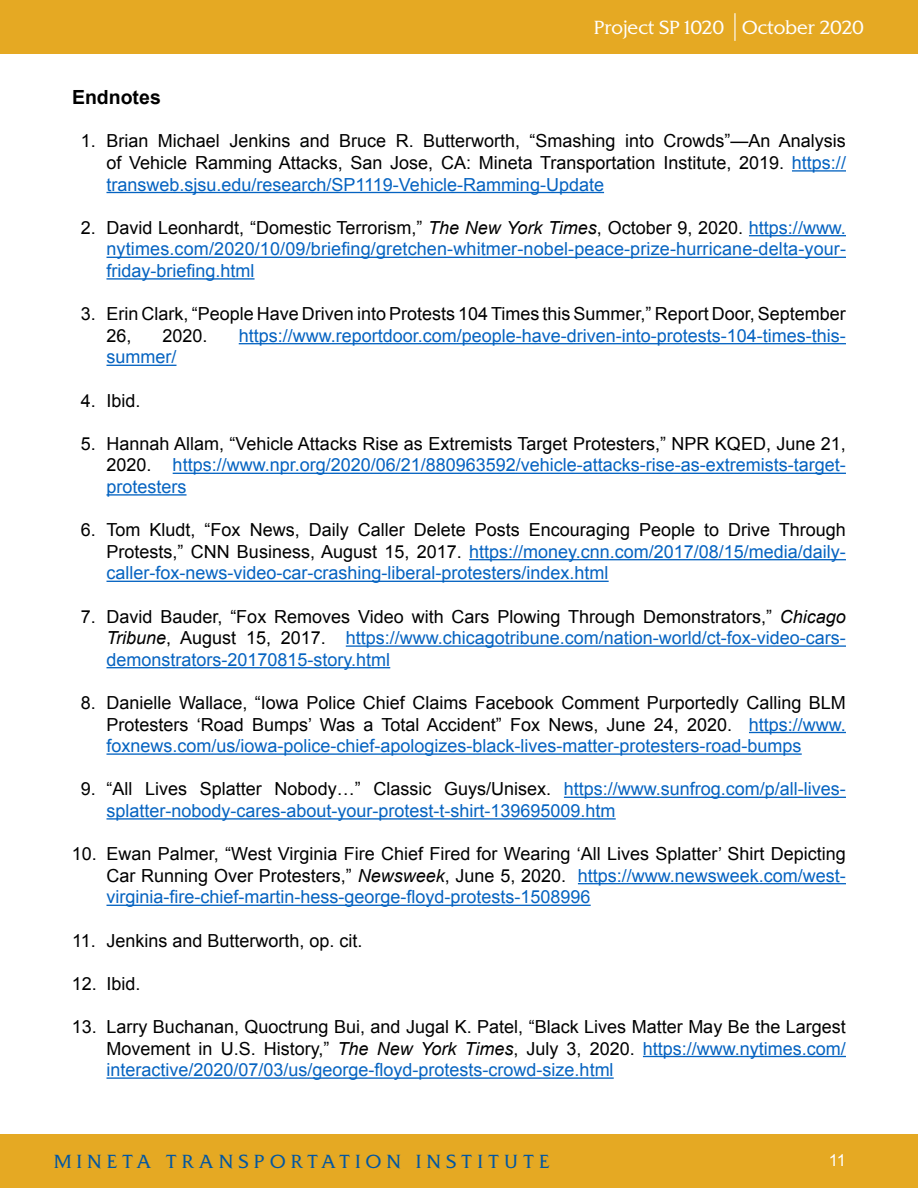
<style>
.page{position:relative;width:918px;height:1188px;background:#fff}
.page>*{position:absolute;margin:0;border:0;box-sizing:border-box;transform-origin:0 0}
.t1{font:700 19.5px "Arial";color:#000}
.t2{font:18px/21.6px "Arial";color:#000;text-align:justify}
.t3{font:18px/21.6px "Arial";color:#0563c1;text-align:justify}
.t4{font:300 18px "SJSU Spartan";letter-spacing:.3em;color:#0056a2}
.t5{font:300 18px "SJSU Spartan";color:#fff}
.t6{font:16.5px "Arial";color:#fff}
.s1{color:#0563c1}
.s2{color:#000}
.s3{font-style:italic;color:#000}
.s4{font-style:italic}
</style>
<div class="page">
<div style="left:0;top:1134px;width:918px;height:54px;background:#e5a923"></div>
<div style="left:0;top:0;width:918px;height:54px;background:#e5a923"></div>
<hr style="left:734px;top:13px;width:2px;height:28px;background:#fff">
<hr style="left:792px;top:170px;width:54px;height:2px;background:#0563c1">
<hr style="left:106px;top:192px;width:498px;height:1px;background:#0563c1">
<hr style="left:749px;top:235px;width:97px;height:1px;background:#0563c1">
<hr style="left:106px;top:257px;width:740px;height:1px;background:#0563c1">
<hr style="left:106px;top:278px;width:149px;height:2px;background:#0563c1">
<hr style="left:239px;top:343px;width:607px;height:1px;background:#0563c1">
<hr style="left:106px;top:365px;width:71px;height:1px;background:#0563c1">
<hr style="left:173px;top:473px;width:673px;height:1px;background:#0563c1">
<hr style="left:106px;top:494px;width:81px;height:2px;background:#0563c1">
<hr style="left:469px;top:559px;width:377px;height:1px;background:#0563c1">
<hr style="left:106px;top:581px;width:503px;height:1px;background:#0563c1">
<hr style="left:346px;top:645px;width:500px;height:2px;background:#0563c1">
<hr style="left:106px;top:667px;width:284px;height:1px;background:#0563c1">
<hr style="left:749px;top:732px;width:97px;height:1px;background:#0563c1">
<hr style="left:106px;top:753px;width:696px;height:2px;background:#0563c1">
<hr style="left:564px;top:797px;width:282px;height:1px;background:#0563c1">
<hr style="left:106px;top:818px;width:510px;height:2px;background:#0563c1">
<hr style="left:578px;top:883px;width:268px;height:1px;background:#0563c1">
<hr style="left:106px;top:905px;width:485px;height:1px;background:#0563c1">
<hr style="left:643px;top:1056px;width:203px;height:1px;background:#0563c1">
<hr style="left:106px;top:1077px;width:508px;height:2px;background:#0563c1">
<p class="t5" style="left:594px;top:16px;width:271px">Project SP 1020 October 2020</p>
<p class="t1" style="left:72px;top:85px;width:90px">Endnotes</p>
<p class="t2" style="left:106px;top:130px;width:741px;text-indent:-26px">1. Brian Michael Jenkins and Bruce R. Butterworth, “Smashing into Crowds”—An Analysis of Vehicle Ramming Attacks, San Jose, CA: Mineta Transportation Institute, 2019. <span class="s1">https:// transweb.sjsu.edu/research/SP1119-Vehicle-Ramming-Update</span></p>
<p class="t3" style="left:106px;top:217px;width:741px;text-indent:-26px"><span class="s2">2. David Leonhardt, “Domestic Terrorism,”</span> <span class="s3">The New York Times</span><span class="s2">, October 9, 2020.</span> https://www. nytimes.com/2020/10/09/briefing/gretchen-whitmer-nobel-peace-prize-hurricane-delta-your&shy;friday-briefing.html</p>
<p class="t2" style="left:106px;top:303px;width:741px;text-indent:-26px">3. Erin Clark, “People Have Driven into Protests 104 Times this Summer,” Report Door, September<br>26,</p>
<p class="t2" style="left:163px;top:325px;width:47px">2020.</p>
<p class="t3" style="left:239px;top:325px;width:609px">https://www.reportdoor.com/people-have-driven-into-protests-104-times-this-</p>
<p class="t3" style="left:106px;top:346px;width:72px">summer/</p>
<p class="t2" style="left:81px;top:390px;width:61px">4. Ibid.</p>
<p class="t3" style="left:106px;top:433px;width:741px;text-indent:-26px"><span class="s2">5. Hannah Allam, “Vehicle Attacks Rise as Extremists Target Protesters,” NPR KQED, June 21, 2020.</span> https://www.npr.org/2020/06/21/880963592/vehicle-attacks-rise-as-extremists-target&shy;protesters</p>
<p class="t2" style="left:106px;top:519px;width:741px;text-indent:-26px">6. Tom Kludt, “Fox News, Daily Caller Delete Posts Encouraging People to Drive Through Protests,” CNN Business, August 15, 2017. <span class="s1">https://money.cnn.com/2017/08/15/media/daily&shy;caller-fox-news-video-car-crashing-liberal-protesters/index.html</span></p>
<p class="t3" style="left:106px;top:606px;width:741px;text-indent:-25px"><span class="s2">7. David Bauder, “Fox Removes Video with Cars Plowing Through Demonstrators,”</span> <span class="s3">Chicago Tribune</span><span class="s2">, August 15, 2017.</span> https://www.chicagotribune.com/nation-world/ct-fox-video-cars&shy;demonstrators-20170815-story.html</p>
<p class="t2" style="left:106px;top:692px;width:741px;text-indent:-26px">8. Danielle Wallace, “Iowa Police Chief Claims Facebook Comment Purportedly Calling BLM Protesters ‘Road Bumps’ Was a Total Accident” Fox News, June 24, 2020. <span class="s1">https://www. foxnews.com/us/iowa-police-chief-apologizes-black-lives-matter-protesters-road-bumps</span></p>
<p class="t3" style="left:106px;top:778px;width:741px;text-indent:-26px"><span class="s2">9. “All Lives Splatter Nobody…” Classic Guys/Unisex.</span> https://www.sunfrog.com/p/all-lives&shy;splatter-nobody-cares-about-your-protest-t-shirt-139695009.htm</p>
<p class="t2" style="left:106px;top:843px;width:741px;text-indent:-35px">10. Ewan Palmer, “West Virginia Fire Chief Fired for Wearing ‘All Lives Splatter’ Shirt Depicting Car Running Over Protesters,” <span class="s4">Newsweek</span>, June 5, 2020. <span class="s1">https://www.newsweek.com/west&shy;virginia-fire-chief-martin-hess-george-floyd-protests-1508996</span></p>
<p class="t2" style="left:72px;top:930px;width:292px">11. Jenkins and Butterworth, op. cit.</p>
<p class="t2" style="left:72px;top:973px;width:70px">12. Ibid.</p>
<p class="t2" style="left:106px;top:1016px;width:741px;text-indent:-35px">13. Larry Buchanan, Quoctrung Bui, and Jugal K. Patel, “Black Lives Matter May Be the Largest Movement in U.S. History,” <span class="s4">The New York Times</span>, July 3, 2020. <span class="s1">https://www.nytimes.com/ interactive/2020/07/03/us/george-floyd-protests-crowd-size.html</span></p>
<p class="t4" style="left:54px;top:1150px;width:497px">MINETA TRANSPORTATION INSTITUTE</p>
<p class="t6" style="left:829px;top:1149px;width:19px">11</p>
</div>
